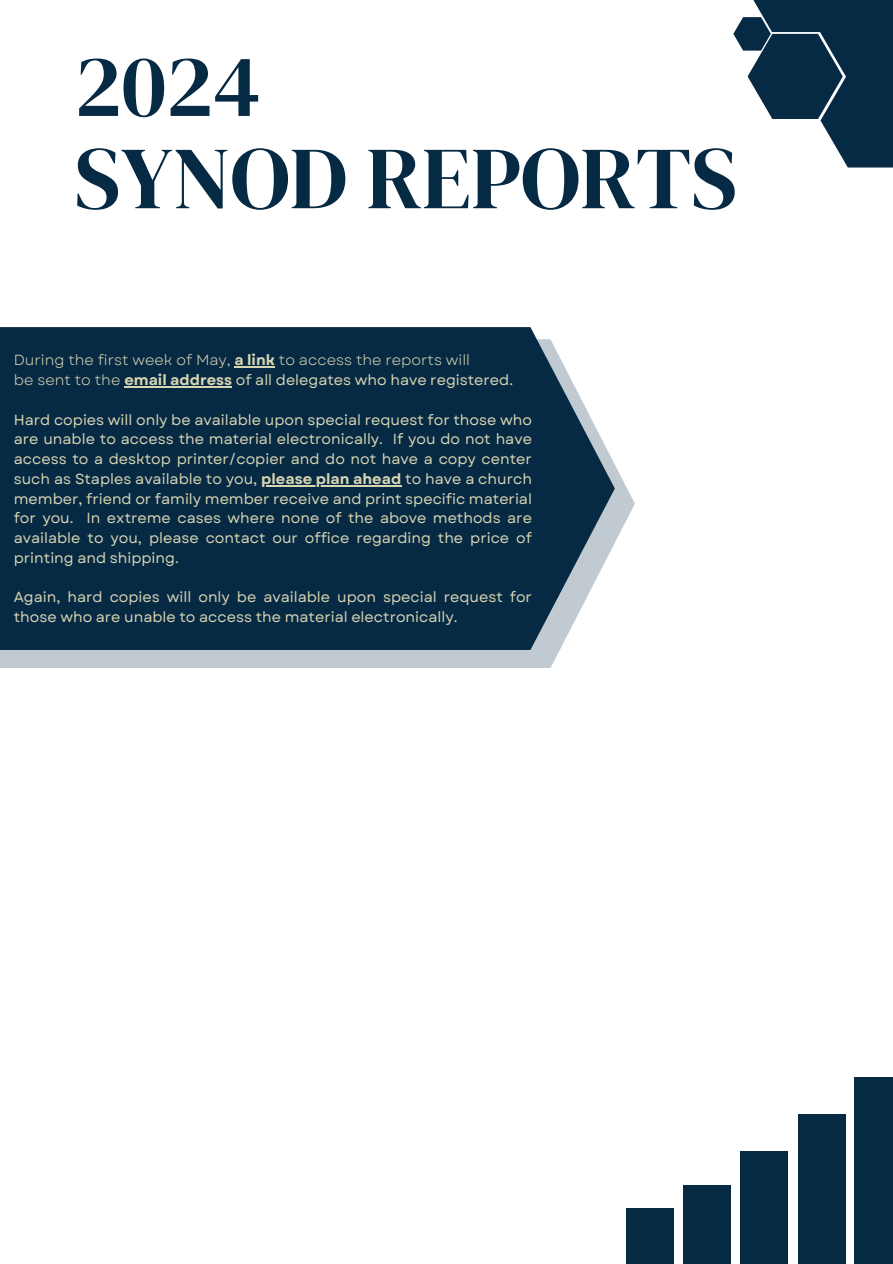
<style>
.page{position:relative;width:893px;height:1264px;background:#fff}
.page>*{position:absolute;margin:0;border:0;box-sizing:border-box;transform-origin:0 0}
.t1{font:88.35px/92.2px "DM Serif Display";color:#072a44}
.t2{font:14.55px/19.8px "Garet";color:#d8d5b3;text-align:justify}
.t3{font:14.55px/19.8px "Garet";color:#d8d5b3}
.s1{font-weight:700}
.s2{font-style:inherit}
</style>
<div class="page">
<svg style="left:0;top:463px;width:635px;height:205px;fill:#c1cad0"></svg>
<svg style="left:0;top:327px;width:614px;height:323px;fill:#072a44"></svg>
<div style="left:801px;top:0;width:91px;height:113px;background:#072a44"></div>
<svg style="left:733px;top:17px;width:159px;height:150px"></svg>
<div style="left:744px;top:0;width:114px;height:32px;background:#072a44"></div>
<div style="left:683px;top:1185px;width:48px;height:78px;background:#072a44"></div>
<div style="left:626px;top:1208px;width:48px;height:55px;background:#072a44"></div>
<div style="left:740px;top:1151px;width:48px;height:112px;background:#072a44"></div>
<div style="left:797px;top:1114px;width:48px;height:149px;background:#072a44"></div>
<div style="left:854px;top:1077px;width:38px;height:186px;background:#072a44"></div>
<hr style="left:234px;top:366px;width:41px;height:1px;background:#d8d5b3">
<hr style="left:124px;top:386px;width:108px;height:1px;background:#d8d5b3">
<hr style="left:261px;top:485px;width:140px;height:1px;background:#d8d5b3">
<h1 class="t1" style="left:75px;top:39px;width:664px">2024<br>SYNOD REPORTS</h1>
<p class="t3" style="left:14px;top:350px;width:501px">During the first week of May, <span class="s1">a link</span> to access the reports will<br>be sent to the <span class="s1">email address</span> <span class="s2">of all delegates who have registered.</span></p>
<p class="t2" style="left:14px;top:409px;width:519px">Hard copies will only be available upon special request for those who are unable to access the material electronically. If you do not have access to a desktop printer/copier and do not have a copy center such as Staples available to you, <span class="s1">please plan ahead</span> to have a church member, friend or family member receive and print specific material for you. In extreme cases where none of the above methods are available to you, please contact our office regarding the price of printing and shipping.</p>
<p class="t2" style="left:14px;top:587px;width:519px">Again, hard copies will only be available upon special request for those who are unable to access the material electronically.</p>
</div>
